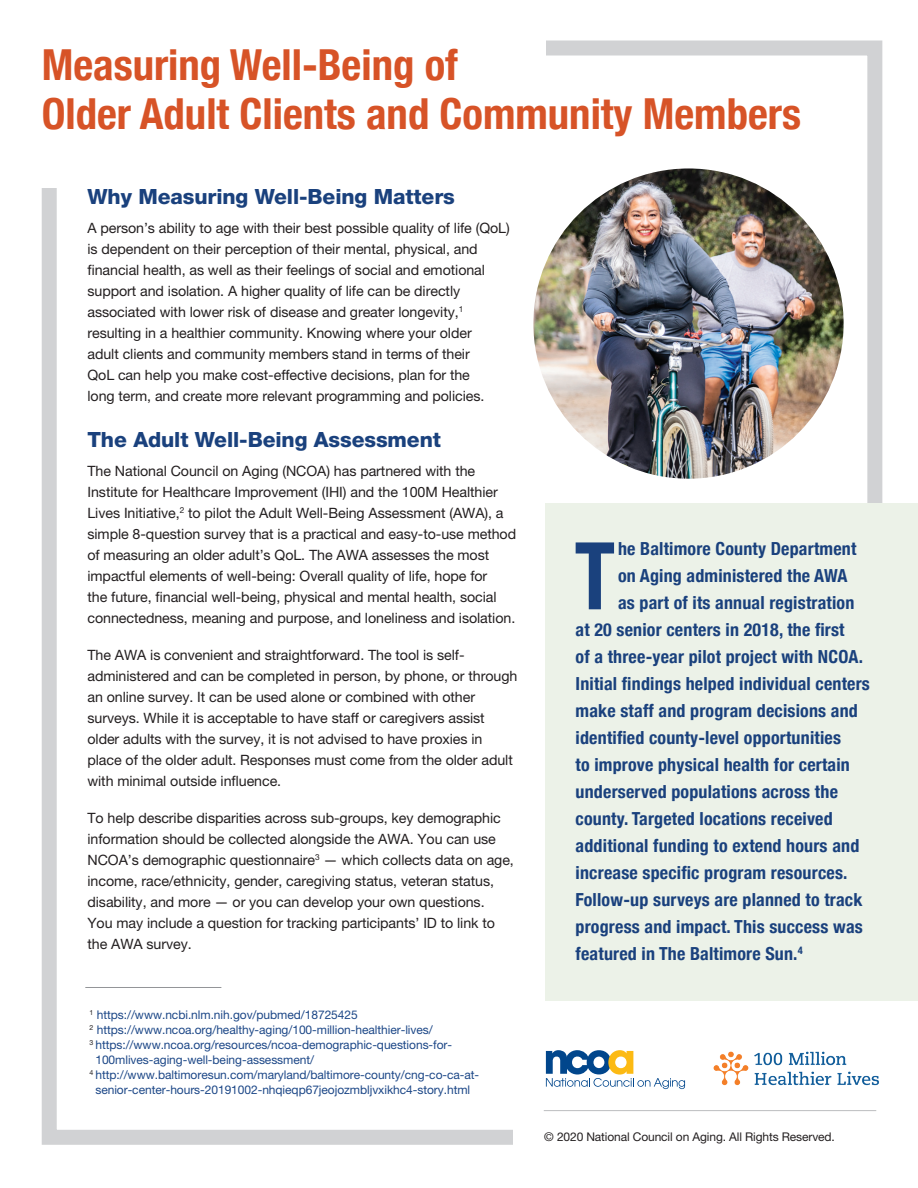
<style>
.page{position:relative;width:918px;height:1188px;background:#fff}
.page>*{position:absolute;margin:0;border:0;box-sizing:border-box;transform-origin:0 0}
.t1{font:700 condensed 93.6px "Helvetica Neue";color:#1a417d;scale:.9 1}
.t2{font:700 condensed 42.75px/49.3px "Helvetica Neue";color:#d75327}
.t3{font:800 21px "Helvetica Neue LT Pro";letter-spacing:-.005em;color:#1a417d}
.t4{font:700 condensed 18px "Helvetica Neue";letter-spacing:.01em;color:#1a417d}
.t5{font:14.25px/21px "Helvetica Neue LT Pro";letter-spacing:-.005em;color:#231f20}
.t6{font:12px "Helvetica Neue LT Pro";letter-spacing:-.005em;color:#1c4787}
.t7{font:12px "Helvetica Neue LT Pro";letter-spacing:-.01em;color:#231f20}
</style>
<div class="page">
<div style="left:42px;top:40px;width:840px;height:1105px;border:15px solid #d1d2d4"></div>
<div style="left:513px;top:994px;width:405px;height:167px;background:#fff"></div>
<div style="left:12px;top:0;width:533px;height:188px;background:#fff"></div>
<hr style="left:85px;top:987px;width:136px;height:1px;background:#939598">
<img style="left:533px;top:168px;width:311px;height:311px;border-radius:155px">
<img style="left:713px;top:1051px;width:166px;height:35px">
<div style="left:545px;top:503px;width:373px;height:498px;background:#ecf2e8"></div>
<hr style="left:544px;top:1110px;width:332px;height:1px;background:#bcbdc0">
<svg style="left:546px;top:1050px;width:139px;height:39px"></svg>
<h2 class="t2" style="left:42px;top:37px;width:761px">Measuring Well-Being of<br>Older Adult Clients and Community Members</h2>
<h3 class="t3" style="left:87px;top:184px;width:369px">Why Measuring Well-Being Matters</h3>
<p class="t5" style="left:87px;top:217px;width:424px">A person’s ability to age with their best possible quality of life (QoL) is dependent on their perception of their mental, physical, and financial health, as well as their feelings of social and emotional support and isolation. A higher quality of life can be directly associated with lower risk of disease and greater longevity,<sup>1 </sup>resulting in a healthier community. Knowing where your older<br>adult clients and community members stand in terms of their<br>QoL can help you make cost-effective decisions, plan for the<br>long term, and create more relevant programming and policies.</p>
<h3 class="t3" style="left:87px;top:427px;width:355px">The Adult Well-Being Assessment</h3>
<p class="t5" style="left:87px;top:460px;width:430px">The National Council on Aging (NCOA) has partnered with the Institute for Healthcare Improvement (IHI) and the 100M Healthier Lives Initiative,<sup>2</sup> to pilot the Adult Well-Being Assessment (AWA), a simple 8-question survey that is a practical and easy-to-use method of measuring an older adult’s QoL. The AWA assesses the most impactful elements of well-being: Overall quality of life, hope for<br>the future, financial well-being, physical and mental health, social connectedness, meaning and purpose, and loneliness and isolation.</p>
<p class="t5" style="left:87px;top:644px;width:431px">The AWA is convenient and straightforward. The tool is self&shy;administered and can be completed in person, by phone, or through an online survey. It can be used alone or combined with other surveys. While it is acceptable to have staff or caregivers assist older adults with the survey, it is not advised to have proxies in place of the older adult. Responses must come from the older adult with minimal outside influence.</p>
<p class="t5" style="left:87px;top:807px;width:428px">To help describe disparities across sub-groups, key demographic information should be collected alongside the AWA. You can use NCOA’s demographic questionnaire<sup>3</sup> — which collects data on age, income, race/ethnicity, gender, caregiving status, veteran status, disability, and more — or you can develop your own questions.<br>You may include a question for tracking participants’ ID to link to the AWA survey.</p>
<p class="t6" style="left:90px;top:1007px;width:270px"><sup>1</sup> https://www.ncbi.nlm.nih.gov/pubmed/18725425</p>
<p class="t6" style="left:90px;top:1022px;width:345px"><sup>2</sup> https://www.ncoa.org/healthy-aging/100-million-healthier-lives/</p>
<p class="t6" style="left:90px;top:1037px;width:364px"><sup>3</sup> https://www.ncoa.org/resources/ncoa-demographic-questions-for-</p>
<p class="t6" style="left:95px;top:1052px;width:220px">100mlives-aging-well-being-assessment/</p>
<p class="t6" style="left:90px;top:1067px;width:391px"><sup>4</sup> http://www.baltimoresun.com/maryland/baltimore-county/cng-co-ca-at-</p>
<p class="t6" style="left:95px;top:1082px;width:376px">senior-center-hours-20191002-nhqieqp67jeojozmbljvxikhc4-story.html</p>
<h1 class="t1" style="left:575px;top:498px;width:46px">T</h1>
<p class="t4" style="left:618px;top:534px;width:240px">he Baltimore County Department</p>
<p class="t4" style="left:618px;top:561px;width:231px">on Aging administered the AWA</p>
<p class="t4" style="left:618px;top:588px;width:238px">as part of its annual registration</p>
<p class="t4" style="left:576px;top:615px;width:270px">at 20 senior centers in 2018, the first</p>
<p class="t4" style="left:576px;top:642px;width:289px">of a three-year pilot project with NCOA.</p>
<p class="t4" style="left:576px;top:669px;width:296px">Initial findings helped individual centers</p>
<p class="t4" style="left:576px;top:696px;width:284px">make staff and program decisions and</p>
<p class="t4" style="left:576px;top:723px;width:267px">identified county-level opportunities</p>
<p class="t4" style="left:576px;top:750px;width:276px">to improve physical health for certain</p>
<p class="t4" style="left:576px;top:777px;width:264px">underserved populations across the</p>
<p class="t4" style="left:576px;top:804px;width:259px">county. Targeted locations received</p>
<p class="t4" style="left:576px;top:831px;width:285px">additional funding to extend hours and</p>
<p class="t4" style="left:576px;top:858px;width:273px">increase specific program resources.</p>
<p class="t4" style="left:576px;top:885px;width:288px">Follow-up surveys are planned to track</p>
<p class="t4" style="left:576px;top:912px;width:289px">progress and impact. This success was</p>
<p class="t4" style="left:576px;top:939px;width:229px">featured in The Baltimore Sun.<sup>4</sup></p>
<p class="t7" style="left:544px;top:1129px;width:292px">© 2020 National Council on Aging. All Rights Reserved.</p>
</div>
